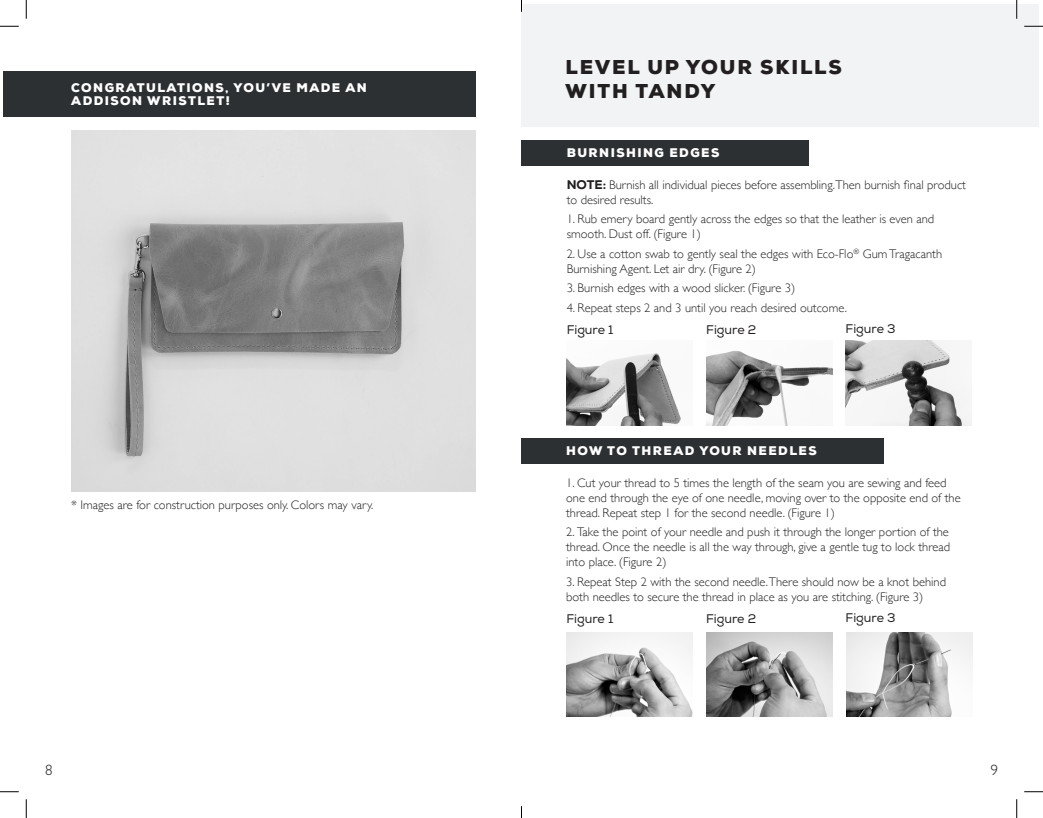
<style>
.page{position:relative;width:1043px;height:818px;background:#fff}
.page>*{position:absolute;margin:0;border:0;box-sizing:border-box;transform-origin:0 0}
.t1{font:900 20px/24px "Nexa";letter-spacing:.095em;color:#231f20}
.t2{font:300 15px "Gill Sans Nova";color:#231f20}
.t3{font:300 12.5px/15px "Gill Sans";color:#231f20}
.t4{font:900 12.5px/12.5px "Nexa";letter-spacing:.115em;color:#fff}
.t5{font:12.5px "Nexa";color:#231f20}
.s1{font-family:"Nexa";font-weight:800}
</style>
<div class="page">
<div style="left:4px;top:71px;width:472px;height:45px;background:#2d3032"></div>
<img style="left:72px;top:130px;width:404px;height:361px">
<div style="left:521px;top:438px;width:363px;height:26px;background:#2d3032"></div>
<img style="left:566px;top:632px;width:126px;height:85px">
<img style="left:706px;top:632px;width:126px;height:85px">
<img style="left:846px;top:632px;width:126px;height:85px">
<div style="left:521px;top:4px;width:518px;height:123px;background:#f2f3f4"></div>
<div style="left:521px;top:140px;width:288px;height:26px;background:#2d3032"></div>
<img style="left:566px;top:353px;width:115px;height:72px">
<img style="left:706px;top:351px;width:126px;height:74px">
<img style="left:845px;top:341px;width:126px;height:84px">
<svg style="left:0;top:25px;width:19px;height:2px"></svg>
<svg style="left:1024px;top:25px;width:18px;height:2px"></svg>
<svg style="left:0;top:791px;width:19px;height:1px"></svg>
<svg style="left:1024px;top:791px;width:18px;height:1px"></svg>
<svg style="left:25px;top:0;width:2px;height:19px"></svg>
<svg style="left:25px;top:799px;width:2px;height:19px"></svg>
<svg style="left:1016px;top:0;width:1px;height:19px"></svg>
<svg style="left:1016px;top:799px;width:1px;height:19px"></svg>
<svg style="left:521px;top:806px;width:1px;height:12px"></svg>
<p class="t4" style="left:71px;top:82px;width:297px">CONGRATULATIONS, YOU’VE MADE AN<br>ADDISON WRISTLET!</p>
<p class="t3" style="left:71px;top:497px;width:303px">* Images are for construction purposes only. Colors may vary.</p>
<p class="t1" style="left:565px;top:55px;width:278px">LEVEL UP YOUR SKILLS<br>WITH TANDY</p>
<p class="t4" style="left:567px;top:146px;width:154px">BURNISHING EDGES</p>
<p class="t3" style="left:566px;top:177px;width:401px"><span class="s1">NOTE:</span> Burnish all individual pieces before assembling.Then burnish final product to desired results.</p>
<p class="t3" style="left:566px;top:211px;width:369px">1. Rub emery board gently across the edges so that the leather is even and smooth. Dust off. (Figure 1)</p>
<p class="t3" style="left:566px;top:246px;width:377px">2. Use a cotton swab to gently seal the edges with Eco-Flo<sup>®</sup> Gum Tragacanth<br>Burnishing Agent. Let air dry. (Figure 2)</p>
<p class="t3" style="left:566px;top:280px;width:230px">3. Burnish edges with a wood slicker. (Figure 3)</p>
<p class="t3" style="left:566px;top:300px;width:282px">4. Repeat steps 2 and 3 until you reach desired outcome.</p>
<p class="t5" style="left:566px;top:322px;width:48px">Figure 1</p>
<p class="t5" style="left:706px;top:322px;width:52px">Figure 2</p>
<p class="t5" style="left:845px;top:321px;width:51px">Figure 3</p>
<p class="t4" style="left:566px;top:445px;width:252px">HOW TO THREAD YOUR NEEDLES</p>
<p class="t3" style="left:566px;top:474px;width:396px">1. Cut your thread to 5 times the length of the seam you are sewing and feed one end through the eye of one needle, moving over to the opposite end of the thread. Repeat step 1 for the second needle. (Figure 1)</p>
<p class="t3" style="left:566px;top:524px;width:385px;text-align:justify">2. Take the point of your needle and push it through the longer portion of the thread. Once the needle is all the way through, give a gentle tug to lock thread into place. (Figure 2)</p>
<p class="t3" style="left:566px;top:573px;width:381px">3. Repeat Step 2 with the second needle.There should now be a knot behind both needles to secure the thread in place as you are stitching. (Figure 3)</p>
<p class="t5" style="left:566px;top:611px;width:48px">Figure 1</p>
<p class="t5" style="left:706px;top:611px;width:52px">Figure 2</p>
<p class="t5" style="left:845px;top:610px;width:51px">Figure 3</p>
<p class="t2" style="left:45px;top:760px;width:9px">8</p>
<p class="t2" style="left:990px;top:760px;width:9px">9</p>
</div>
